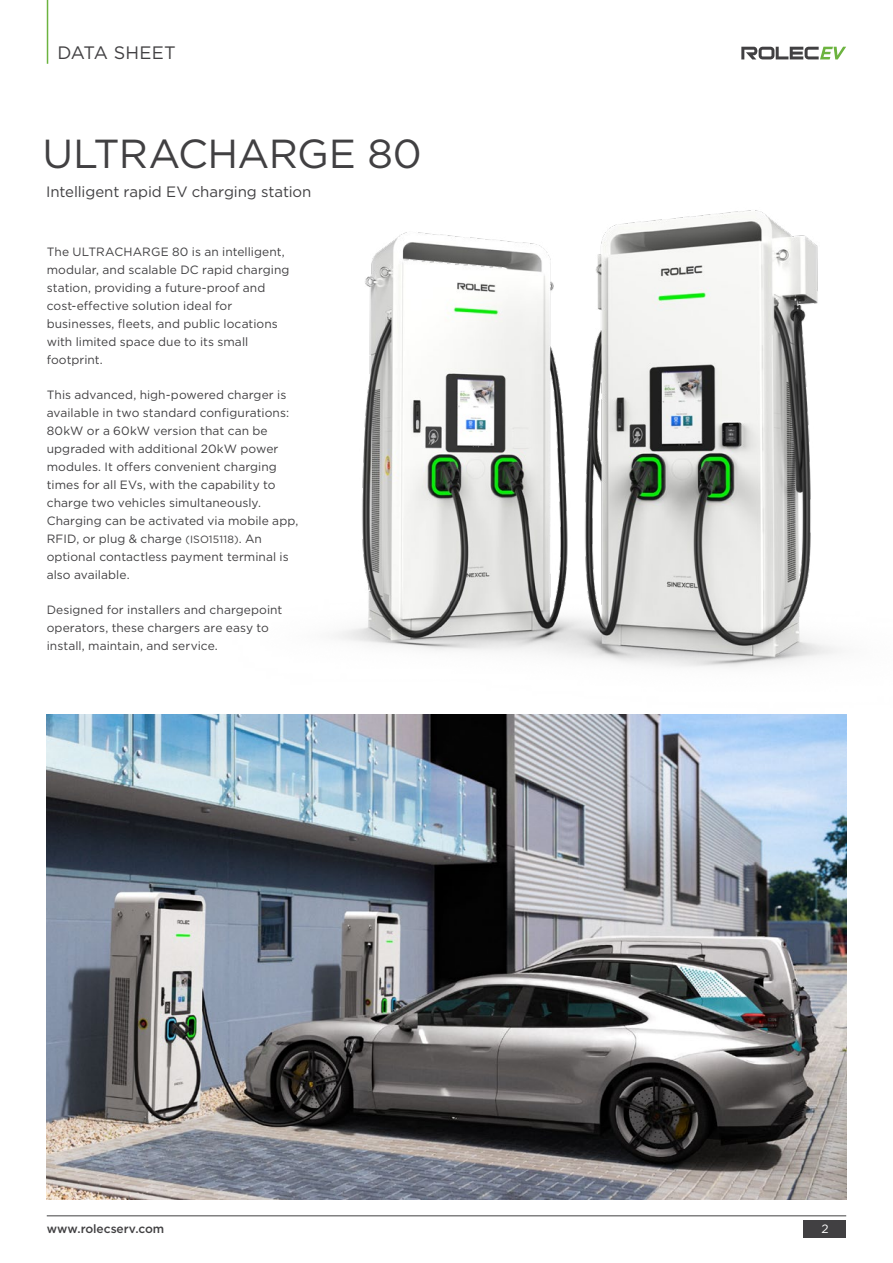
<style>
.page{position:relative;width:893px;height:1263px;background:#fff}
.page>*{position:absolute;margin:0;border:0;box-sizing:border-box;transform-origin:0 0}
.t1{font:40.5px "Gotham";letter-spacing:-.015em;color:#414042}
.t2{font:18px "Gotham";letter-spacing:.005em;color:#414042}
.t3{font:15px "Gotham";letter-spacing:-.005em;color:#414042}
.t4{font:12px/18px "Gotham";letter-spacing:.005em;color:#414042}
.t5{font:500 12px "Gotham";letter-spacing:-.005em;color:#414042}
.t6{font:12px "Gotham";color:#fff}
.s1{font-size:10.5px}
</style>
<div class="page">
<img style="left:335px;top:210px;width:512px;height:549px">
<hr style="left:47px;top:0;width:1px;height:64px;background:#6cb33f">
<hr style="left:47px;top:1215px;width:799px;height:1px;background:#414042">
<div style="left:804px;top:1220px;width:42px;height:18px;background:#414042"></div>
<svg style="left:741px;top:47px;width:105px;height:12px"></svg>
<img style="left:47px;top:714px;width:799px;height:485px">
<h2 class="t2" style="left:57px;top:42px;width:120px">DATA SHEET</h2>
<h1 class="t1" style="left:43px;top:128px;width:381px">ULTRACHARGE 80</h1>
<p class="t3" style="left:46px;top:183px;width:267px">Intelligent rapid EV charging station</p>
<p class="t4" style="left:47px;top:243px;width:244px">The ULTRACHARGE 80 is an intelligent, modular, and scalable DC rapid charging station, providing a future-proof and cost-effective solution ideal for businesses, fleets, and public locations with limited space due to its small footprint.</p>
<p class="t4" style="left:47px;top:386px;width:253px">This advanced, high-powered charger is available in two standard configurations:<br>80kW or a 60kW version that can be upgraded with additional 20kW power modules. It offers convenient charging times for all EVs, with the capability to charge two vehicles simultaneously.<br>Charging can be activated via mobile app, RFID, or plug &amp; charge <span class="s1">(ISO15118)</span>. An optional contactless payment terminal is also available.</p>
<p class="t4" style="left:47px;top:601px;width:237px">Designed for installers and chargepoint operators, these chargers are easy to install, maintain, and service.</p>
<p class="t5" style="left:47px;top:1221px;width:119px">www.rolecserv.com</p>
<p class="t6" style="left:821px;top:1221px;width:9px">2</p>
</div>
